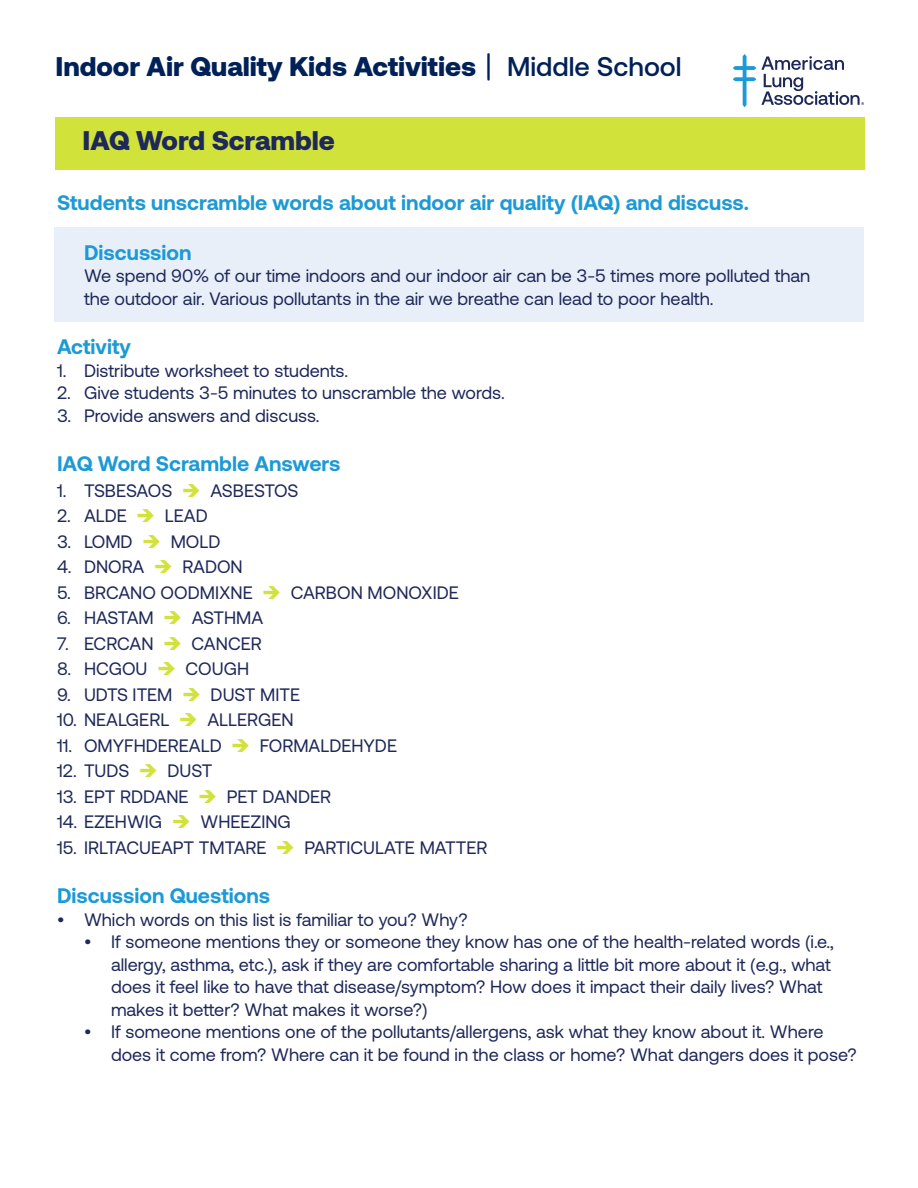
<style>
.page{position:relative;width:918px;height:1188px;background:#fff}
.page>*{position:absolute;margin:0;border:0;box-sizing:border-box;transform-origin:0 0}
.t1{font:900 27px "Aeonik";color:#002158}
.t2{font:900 27px "Aeonik";color:#1e2859}
.t3{font:700 21px "Aeonik";color:#1c9ad6}
.t4{font:18px/22.5px "Aeonik";color:#1e2859}
.s1{font-family:"Comic Sans MS";font-weight:400}
.s2{font-weight:500}
.s3{color:#d1e33b}
</style>
<div class="page">
<div style="left:54px;top:227px;width:810px;height:95px;background:#e8eff9"></div>
<div style="left:55px;top:117px;width:810px;height:53px;background:#d1e33b"></div>
<svg style="left:733px;top:54px;width:131px;height:53px"></svg>
<h1 class="t1" style="left:55px;top:50px;width:628px">Indoor Air Quality Kids Activities <span class="s1">|</span> <span class="s2">Middle School</span></h1>
<h1 class="t2" style="left:82px;top:125px;width:254px">IAQ Word Scramble</h1>
<p class="t3" style="left:57px;top:191px;width:694px">Students unscramble words about indoor air quality (IAQ) and discuss.</p>
<p class="t3" style="left:84px;top:240px;width:109px">Discussion</p>
<p class="t4" style="left:84px;top:265px;width:728px">We spend 90% of our time indoors and our indoor air can be 3-5 times more polluted than the outdoor air. Various pollutants in the air we breathe can lead to poor health.</p>
<p class="t3" style="left:57px;top:335px;width:75px">Activity</p>
<p class="t4" style="left:57px;top:359px;width:293px">1. Distribute worksheet to students.</p>
<p class="t4" style="left:57px;top:382px;width:449px">2. Give students 3-5 minutes to unscramble the words.</p>
<p class="t4" style="left:57px;top:404px;width:264px">3. Provide answers and discuss.</p>
<p class="t3" style="left:57px;top:452px;width:285px">IAQ Word Scramble Answers</p>
<p class="t4" style="left:57px;top:479px;width:243px">1. TSBESAOS <span class="s3">➔</span> ASBESTOS</p>
<p class="t4" style="left:57px;top:505px;width:152px">2. ALDE <span class="s3">➔</span> LEAD</p>
<p class="t4" style="left:57px;top:530px;width:165px">3. LOMD <span class="s3">➔</span> MOLD</p>
<p class="t4" style="left:57px;top:556px;width:187px">4. DNORA <span class="s3">➔</span> RADON</p>
<p class="t4" style="left:57px;top:581px;width:403px">5. BRCANO OODMIXNE <span class="s3">➔</span> CARBON MONOXIDE</p>
<p class="t4" style="left:57px;top:607px;width:208px">6. HASTAM <span class="s3">➔</span> ASTHMA</p>
<p class="t4" style="left:57px;top:632px;width:206px">7. ECRCAN <span class="s3">➔</span> CANCER</p>
<p class="t4" style="left:57px;top:658px;width:194px">8. HCGOU <span class="s3">➔</span> COUGH</p>
<p class="t4" style="left:57px;top:683px;width:245px">9. UDTS ITEM <span class="s3">➔</span> DUST MITE</p>
<p class="t4" style="left:57px;top:709px;width:238px">10. NEALGERL <span class="s3">➔</span> ALLERGEN</p>
<p class="t4" style="left:57px;top:734px;width:342px">11. OMYFHDEREALD <span class="s3">➔</span> FORMALDEHYDE</p>
<p class="t4" style="left:57px;top:760px;width:157px">12. TUDS <span class="s3">➔</span> DUST</p>
<p class="t4" style="left:57px;top:785px;width:276px">13. EPT RDDANE <span class="s3">➔</span> PET DANDER</p>
<p class="t4" style="left:57px;top:811px;width:236px">14. EZEHWIG <span class="s3">➔</span> WHEEZING</p>
<p class="t4" style="left:57px;top:836px;width:432px">15. IRLTACUEAPT TMTARE <span class="s3">➔</span> PARTICULATE MATTER</p>
<p class="t3" style="left:57px;top:884px;width:215px">Discussion Questions</p>
<p class="t4" style="left:57px;top:908px;width:412px">• Which words on this list is familiar to you? Why?</p>
<p class="t4" style="left:111px;top:931px;width:725px;text-indent:-27px">• If someone mentions they or someone they know has one of the health-related words (i.e., allergy, asthma, etc.), ask if they are comfortable sharing a little bit more about it (e.g., what does it feel like to have that disease/symptom? How does it impact their daily lives? What makes it better? What makes it worse?)</p>
<p class="t4" style="left:111px;top:1021px;width:747px;text-indent:-27px">• If someone mentions one of the pollutants/allergens, ask what they know about it. Where does it come from? Where can it be found in the class or home? What dangers does it pose?</p>
</div>
